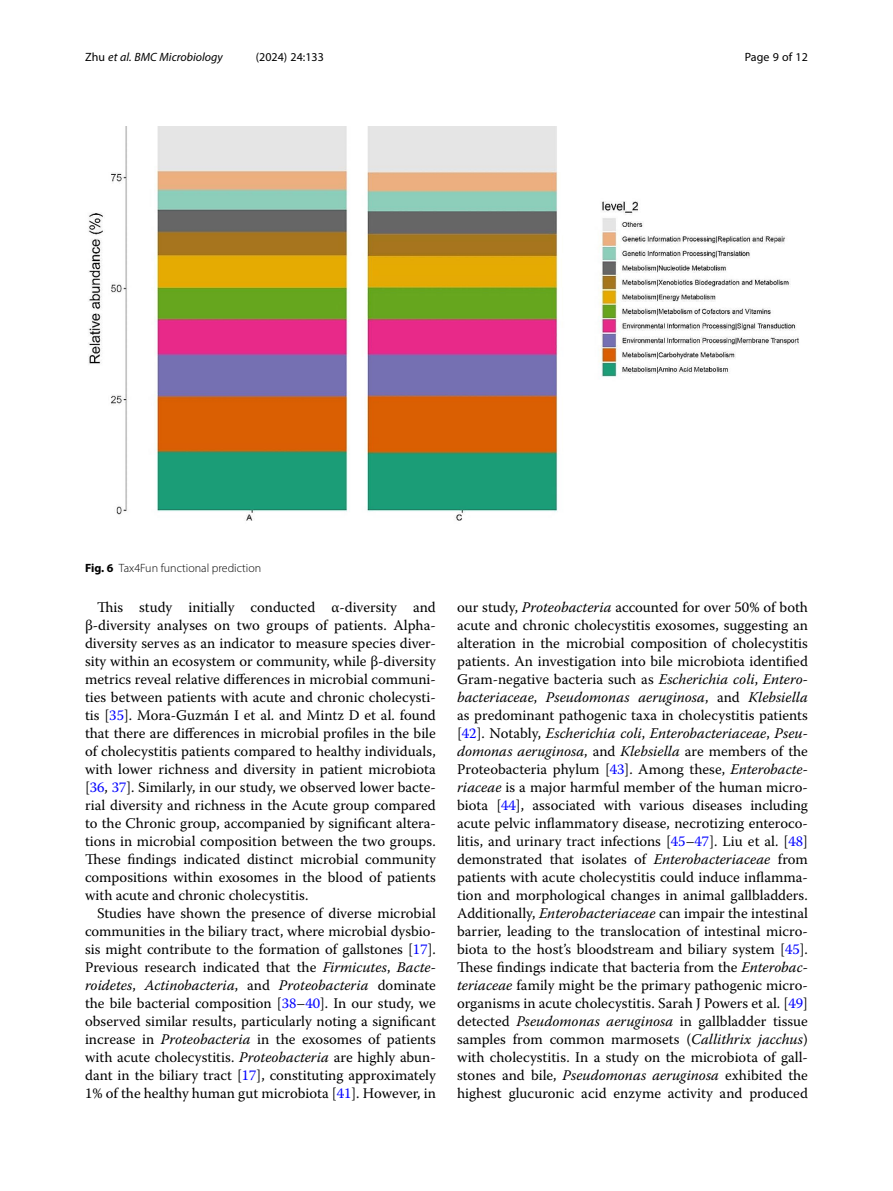
<style>
.page{position:relative;width:893px;height:1191px;background:#fff}
.page>*{position:absolute;margin:0;border:0;box-sizing:border-box;transform-origin:0 0}
.Body_Text_Indent{font:14.7px/18px "Warnock Pro";color:#000;text-align:justify}
.Figure_Caption{font:300 12px "Myriad Pro";color:#000}
.t1{font:italic 12px "Myriad Pro";color:#000}
.t2{font:12px "Myriad Pro";color:#000}
.s1{font-style:normal}
.s2{font-weight:700}
.s3{color:#00f}
.s4{font-style:italic}
</style>
<div class="page">
<img style="left:88px;top:126px;width:711px;height:395px">
<p class="t1" style="left:85px;top:50px;width:139px"><span class="s1">Zhu</span> et al. BMC Microbiology</p>
<p class="t2" style="left:256px;top:50px;width:70px">(2024) 24:133</p>
<p class="t2" style="left:745px;top:50px;width:65px">Page 9 of 12</p>
<p class="Figure_Caption" style="left:85px;top:560px;width:178px"><span class="s2">Fig. 6</span> Tax4Fun functional prediction</p>
<p class="Body_Text_Indent" style="left:85px;top:598px;width:352px;text-indent:12px">This study initially conducted α-diversity and β-diversity analyses on two groups of patients. Alpha&shy;diversity serves as an indicator to measure species diver&shy;sity within an ecosystem or community, while β-diversity metrics reveal relative differences in microbial communi&shy;ties between patients with acute and chronic cholecysti&shy;tis [<span class="s3">35</span>]. Mora-Guzmán I et al. and Mintz D et al. found that there are differences in microbial profiles in the bile of cholecystitis patients compared to healthy individuals, with lower richness and diversity in patient microbiota [<span class="s3">36</span>, <span class="s3">37</span>]. Similarly, in our study, we observed lower bacte&shy;rial diversity and richness in the Acute group compared to the Chronic group, accompanied by significant altera&shy;tions in microbial composition between the two groups.<br>These findings indicated distinct microbial community compositions within exosomes in the blood of patients with acute and chronic cholecystitis.</p>
<p class="Body_Text_Indent" style="left:85px;top:904px;width:352px;text-indent:12px">Studies have shown the presence of diverse microbial communities in the biliary tract, where microbial dysbio&shy;sis might contribute to the formation of gallstones [<span class="s3">17</span>].<br>Previous research indicated that the <span class="s4">Firmicutes</span>, <span class="s4">Bacte&shy;roidetes</span>, <span class="s4">Actinobacteria</span>, and <span class="s4">Proteobacteria</span> dominate the bile bacterial composition [<span class="s3">38</span>–<span class="s3">40</span>]. In our study, we observed similar results, particularly noting a significant increase in <span class="s4">Proteobacteria</span> in the exosomes of patients with acute cholecystitis. <span class="s4">Proteobacteria</span> are highly abun&shy;dant in the biliary tract [<span class="s3">17</span>], constituting approximately 1% of the healthy human gut microbiota [<span class="s3">41</span>]. However, in</p>
<p class="Body_Text_Indent" style="left:457px;top:598px;width:352px">our study, <span class="s4">Proteobacteria</span> accounted for over 50% of both acute and chronic cholecystitis exosomes, suggesting an alteration in the microbial composition of cholecystitis patients. An investigation into bile microbiota identified Gram-negative bacteria such as <span class="s4">Escherichia coli</span>, <span class="s4">Entero&shy;bacteriaceae</span>, <span class="s4">Pseudomonas aeruginosa</span>, and <span class="s4">Klebsiella </span>as predominant pathogenic taxa in cholecystitis patients [<span class="s3">42</span>]. Notably, <span class="s4">Escherichia coli</span>, <span class="s4">Enterobacteriaceae</span>, <span class="s4">Pseu&shy;domonas aeruginosa</span>, and <span class="s4">Klebsiella</span> are members of the Proteobacteria phylum [<span class="s3">43</span>]. Among these, <span class="s4">Enterobacte&shy;riaceae</span> is a major harmful member of the human micro&shy;biota [<span class="s3">44</span>], associated with various diseases including acute pelvic inflammatory disease, necrotizing enteroco&shy;litis, and urinary tract infections [<span class="s3">45</span>–<span class="s3">47</span>]. Liu et al. [<span class="s3">48</span>] demonstrated that isolates of <span class="s4">Enterobacteriaceae</span> from patients with acute cholecystitis could induce inflamma&shy;tion and morphological changes in animal gallbladders.<br>Additionally, <span class="s4">Enterobacteriaceae</span> can impair the intestinal barrier, leading to the translocation of intestinal micro&shy;biota to the host’s bloodstream and biliary system [<span class="s3">45</span>].<br>These findings indicate that bacteria from the <span class="s4">Enterobac&shy;teriaceae</span> family might be the primary pathogenic micro&shy;organisms in acute cholecystitis. Sarah J Powers et al. [<span class="s3">49</span>] detected <span class="s4">Pseudomonas aeruginosa</span> in gallbladder tissue samples from common marmosets (<span class="s4">Callithrix jacchus</span>) with cholecystitis. In a study on the microbiota of gall&shy;stones and bile, <span class="s4">Pseudomonas aeruginosa</span> exhibited the highest glucuronic acid enzyme activity and produced</p>
</div>
